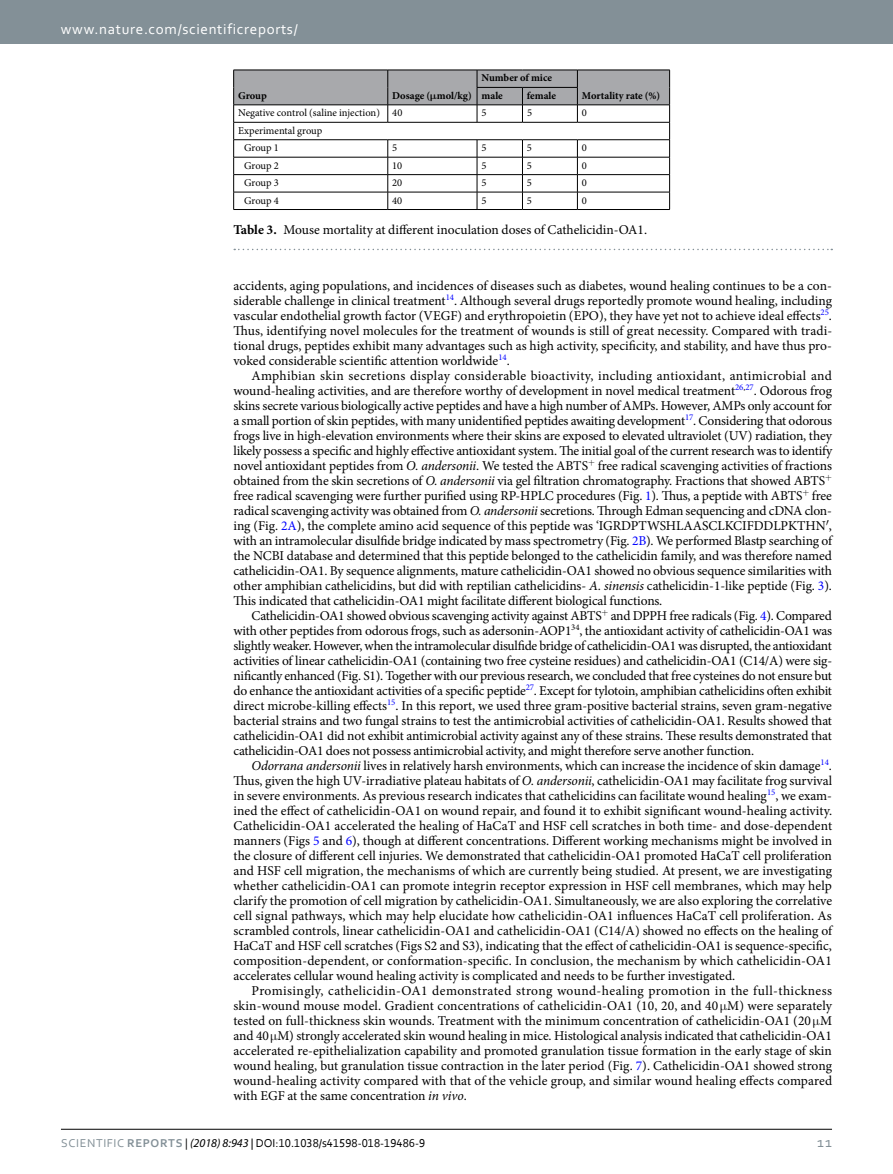
<style>
.page{position:relative;width:893px;height:1174px;background:#fff}
.page>*{position:absolute;margin:0;border:0;box-sizing:border-box;transform-origin:0 0}
.t1{font:15px "Corbel 2";letter-spacing:.045em;color:#fff}
.t2{font:15px "Corbel 2";color:#839097}
.t3{font:13.5px/15px "Minion Pro";letter-spacing:-.01em;color:#000;text-align:justify}
.t4{font:12px "Corbel";color:#000}
.t5{font:10.5px/17.4px "Minion Pro";letter-spacing:-.005em;color:#000}
.t6{font:700 10.5px/17.4px "Minion Pro";color:#000}
.s1{font-weight:700}
.s2{font-style:italic}
.s3{color:#00f}
.s4{font-family:"Corbel 2";color:#839097}
.s5{font-family:"Corbel Bold 2";color:#839097}
.s6{font-family:"Corbel 2"}
.s7{font-family:"Myriad Pro";font-style:italic}
</style>
<div class="page">
<div style="left:0;top:0;width:893px;height:43px;background:#839097"></div>
<hr style="left:61px;top:1129px;width:771px;height:1px;background:#000">
<svg style="left:234px;top:249px;width:598px;height:1px"></svg>
<hr style="left:233px;top:209px;width:155px;height:1px;background:#000">
<hr style="left:388px;top:209px;width:89px;height:1px;background:#000">
<hr style="left:477px;top:209px;width:45px;height:1px;background:#000">
<hr style="left:522px;top:209px;width:55px;height:1px;background:#000">
<hr style="left:577px;top:209px;width:93px;height:1px;background:#000">
<svg style="left:233px;top:70px;width:437px;height:139px"></svg>
<p class="t1" style="left:61px;top:19px;width:238px">www.nature.com/scientificreports/</p>
<p class="t6" style="left:238px;top:87px;width:30px">Group</p>
<p class="t6" style="left:392px;top:87px;width:81px">Dosage ( mol/kg)</p>
<p class="t6" style="left:482px;top:69px;width:72px">Number of mice male</p>
<p class="t6" style="left:527px;top:87px;width:31px">female</p>
<p class="t6" style="left:582px;top:87px;width:80px">Mortality rate (%)</p>
<p class="t5" style="left:238px;top:104px;width:166px">Negative control (saline injection) 40</p>
<p class="t5" style="left:482px;top:104px;width:7px">5</p>
<p class="t5" style="left:527px;top:104px;width:7px">5</p>
<p class="t5" style="left:582px;top:104px;width:7px">0</p>
<p class="t5" style="left:244px;top:122px;width:80px;text-indent:-6px">Experimental group<br>Group 1</p>
<p class="t5" style="left:392px;top:139px;width:7px">5</p>
<p class="t5" style="left:482px;top:139px;width:7px">5</p>
<p class="t5" style="left:527px;top:139px;width:7px">5</p>
<p class="t5" style="left:582px;top:139px;width:7px">0</p>
<p class="t5" style="left:244px;top:157px;width:36px">Group 2</p>
<p class="t5" style="left:392px;top:157px;width:12px">10</p>
<p class="t5" style="left:482px;top:157px;width:7px">5</p>
<p class="t5" style="left:527px;top:157px;width:7px">5</p>
<p class="t5" style="left:582px;top:157px;width:7px">0</p>
<p class="t5" style="left:244px;top:174px;width:36px">Group 3</p>
<p class="t5" style="left:392px;top:174px;width:12px">20</p>
<p class="t5" style="left:482px;top:174px;width:7px">5</p>
<p class="t5" style="left:527px;top:174px;width:7px">5</p>
<p class="t5" style="left:582px;top:174px;width:7px">0</p>
<p class="t5" style="left:244px;top:191px;width:36px">Group 4</p>
<p class="t5" style="left:392px;top:191px;width:12px">40</p>
<p class="t5" style="left:482px;top:191px;width:7px">5</p>
<p class="t5" style="left:527px;top:191px;width:7px">5</p>
<p class="t5" style="left:582px;top:191px;width:7px">0</p>
<p class="t3" style="left:233px;top:222px;width:415px"><span class="s1">Table 3.</span> Mouse mortality at different inoculation doses of Cathelicidin-OA1.</p>
<p class="t3" style="left:233px;top:278px;width:600px">accidents, aging populations, and incidences of diseases such as diabetes, wound healing continues to be a con&shy;siderable challenge in clinical treatment<sup>14</sup>. Although several drugs reportedly promote wound healing, including vascular endothelial growth factor (VEGF) and erythropoietin (EPO), they have yet not to achieve ideal effects<sup>25</sup>.<br>Thus, identifying novel molecules for the treatment of wounds is still of great necessity. Compared with tradi&shy;tional drugs, peptides exhibit many advantages such as high activity, specificity, and stability, and have thus pro&shy;voked considerable scientific attention worldwide<sup>14</sup>.</p>
<p class="t3" style="left:233px;top:368px;width:600px;text-align:left;text-indent:18px">Amphibian skin secretions display considerable bioactivity, including antioxidant, antimicrobial and wound-healing activities, and are therefore worthy of development in novel medical treatment<sup>26</sup><sup>,</sup><sup>27</sup>. Odorous frog skins secrete various biologically active peptides and have a high number of AMPs. However, AMPs only account for a small portion of skin peptides, with many unidentified peptides awaiting development<sup>17</sup>. Considering that odorous frogs live in high-elevation environments where their skins are exposed to elevated ultraviolet (UV) radiation, they likely possess a specific and highly effective antioxidant system. The initial goal of the current research was to identify novel antioxidant peptides from <span class="s2">O. andersonii</span>. We tested the ABTS free radical scavenging activities of fractions obtained from the skin secretions of <span class="s2">O. andersonii</span> via gel filtration chromatography. Fractions that showed ABTS free radical scavenging were further purified using RP-HPLC procedures (Fig. <span class="s3">1</span>). Thus, a peptide with ABTS free radical scavenging activity was obtained from <span class="s2">O. andersonii</span> secretions. Through Edman sequencing and cDNA clon&shy;ing (Fig. <span class="s3">2A</span>), the complete amino acid sequence of this peptide was ‘IGRDPTWSHLAASCLKCIFDDLPKTHN , with an intramolecular disulfide bridge indicated by mass spectrometry (Fig. <span class="s3">2B</span>). We performed Blastp searching of the NCBI database and determined that this peptide belonged to the cathelicidin family, and was therefore named cathelicidin-OA1. By sequence alignments, mature cathelicidin-OA1 showed no obvious sequence similarities with other amphibian cathelicidins, but did with reptilian cathelicidins- <span class="s2">A. sinensis</span> cathelicidin-1-like peptide (Fig. <span class="s3">3</span>).<br>This indicated that cathelicidin-OA1 might facilitate different biological functions.</p>
<p class="t3" style="left:233px;top:608px;width:600px;text-indent:18px">Cathelicidin-OA1 showed obvious scavenging activity against ABTS and DPPH free radicals (Fig. <span class="s3">4</span>). Compared with other peptides from odorous frogs, such as adersonin-AOP1<sup>34</sup>, the antioxidant activity of cathelicidin-OA1 was slightly weaker. However, when the intramolecular disulfide bridge of cathelicidin-OA1 was disrupted, the antioxidant activities of linear cathelicidin-OA1 (containing two free cysteine residues) and cathelicidin-OA1 (C14/A) were sig&shy;nificantly enhanced (Fig. S1). Together with our previous research, we concluded that free cysteines do not ensure but do enhance the antioxidant activities of a specific peptide<sup>27</sup>. Except for tylotoin, amphibian cathelicidins often exhibit direct microbe-killing effects<sup>15</sup>. In this report, we used three gram-positive bacterial strains, seven gram-negative bacterial strains and two fungal strains to test the antimicrobial activities of cathelicidin-OA1. Results showed that cathelicidin-OA1 did not exhibit antimicrobial activity against any of these strains. These results demonstrated that cathelicidin-OA1 does not possess antimicrobial activity, and might therefore serve another function.</p>
<p class="t3" style="left:233px;top:758px;width:600px;text-indent:18px"><span class="s2">Odorrana andersonii</span> lives in relatively harsh environments, which can increase the incidence of skin damage<sup>14</sup>.<br>Thus, given the high UV-irradiative plateau habitats of <span class="s2">O. andersonii</span>, cathelicidin-OA1 may facilitate frog survival in severe environments. As previous research indicates that cathelicidins can facilitate wound healing<sup>15</sup>, we exam&shy;ined the effect of cathelicidin-OA1 on wound repair, and found it to exhibit significant wound-healing activity.<br>Cathelicidin-OA1 accelerated the healing of HaCaT and HSF cell scratches in both time- and dose-dependent manners (Figs <span class="s3">5</span> and <span class="s3">6</span>), though at different concentrations. Different working mechanisms might be involved in the closure of different cell injuries. We demonstrated that cathelicidin-OA1 promoted HaCaT cell proliferation and HSF cell migration, the mechanisms of which are currently being studied. At present, we are investigating whether cathelicidin-OA1 can promote integrin receptor expression in HSF cell membranes, which may help clarify the promotion of cell migration by cathelicidin-OA1. Simultaneously, we are also exploring the correlative cell signal pathways, which may help elucidate how cathelicidin-OA1 influences HaCaT cell proliferation. As scrambled controls, linear cathelicidin-OA1 and cathelicidin-OA1 (C14/A) showed no effects on the healing of HaCaT and HSF cell scratches (Figs S2 and S3), indicating that the effect of cathelicidin-OA1 is sequence-specific, composition-dependent, or conformation-specific. In conclusion, the mechanism by which cathelicidin-OA1 accelerates cellular wound healing activity is complicated and needs to be further investigated.</p>
<p class="t3" style="left:233px;top:983px;width:600px;text-indent:18px">Promisingly, cathelicidin-OA1 demonstrated strong wound-healing promotion in the full-thickness skin-wound mouse model. Gradient concentrations of cathelicidin-OA1 (10, 20, and 40 M) were separately tested on full-thickness skin wounds. Treatment with the minimum concentration of cathelicidin-OA1 (20 M and 40 M) strongly accelerated skin wound healing in mice. Histological analysis indicated that cathelicidin-OA1 accelerated re-epithelialization capability and promoted granulation tissue formation in the early stage of skin wound healing, but granulation tissue contraction in the later period (Fig. <span class="s3">7</span>). Cathelicidin-OA1 showed strong wound-healing activity compared with that of the vehicle group, and similar wound healing effects compared with EGF at the same concentration <span class="s2">in vivo</span>.</p>
<p class="t4" style="left:61px;top:1135px;width:365px"><span class="s4">SCiEnTiFiC</span> <span class="s5">REPORTS</span> <span class="s6">|</span> <span class="s7">(2018) 8:943</span> | DOI:10.1038/s41598-018-19486-9</p>
<p class="t2" style="left:817px;top:1132px;width:16px">11</p>
</div>
